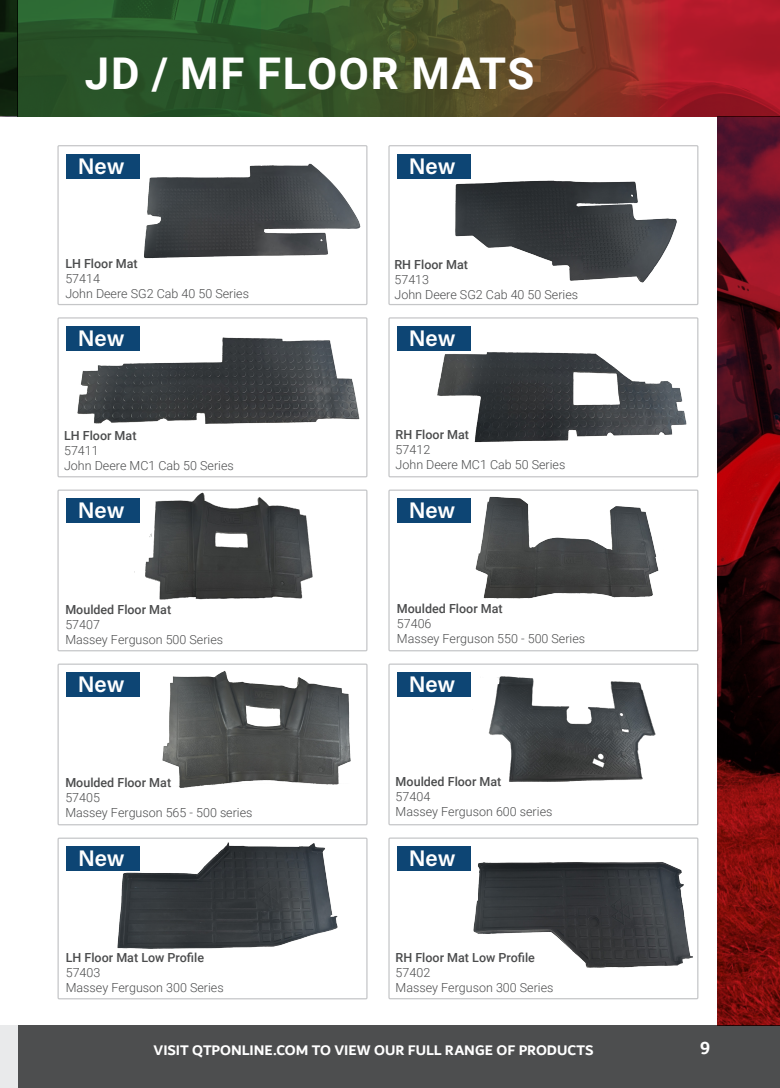
<style>
.page{position:relative;width:780px;height:1088px;background:#fff}
.page>*{position:absolute;margin:0;border:0;box-sizing:border-box;transform-origin:0 0}
.t1{font:700 43.75px "Roboto";letter-spacing:.035em;color:#fff}
.t2{font:22.5px "Acumin Variable Concept";letter-spacing:-.005em;color:#fff}
.t3{font:700 18.75px "Dubai";color:#fff}
.t4{font:700 15px "Dubai";letter-spacing:-.005em;color:#fff}
.t5{font:300 12.5px "Roboto";color:#4b4c4d}
.t6{font:500 12.5px "Roboto";color:#4b4c4d}
</style>
<div class="page">
<div style="left:0;top:1025px;width:18px;height:63px;background:#e9eaeb"></div>
<div style="left:18px;top:1025px;width:762px;height:63px;background:#4b4c4d"></div>
<div style="left:388px;top:317px;width:310px;height:160px;border:1px solid #c5c6c8"></div>
<div style="left:57px;top:317px;width:310px;height:160px;border:1px solid #c5c6c8"></div>
<div style="left:388px;top:837px;width:310px;height:162px;border:1px solid #c5c6c8"></div>
<div style="left:57px;top:837px;width:310px;height:162px;border:1px solid #c5c6c8"></div>
<div style="left:57px;top:663px;width:310px;height:162px;border:1px solid #c5c6c8"></div>
<div style="left:388px;top:663px;width:310px;height:162px;border:1px solid #c5c6c8"></div>
<div style="left:57px;top:489px;width:310px;height:162px;border:1px solid #c5c6c8"></div>
<div style="left:388px;top:489px;width:310px;height:162px;border:1px solid #c5c6c8"></div>
<div style="left:388px;top:145px;width:310px;height:160px;border:1px solid #c5c6c8"></div>
<div style="left:57px;top:145px;width:310px;height:160px;border:1px solid #c5c6c8"></div>
<img style="left:122px;top:150px;width:246px;height:119px">
<img style="left:439px;top:165px;width:238px;height:118px">
<img style="left:77px;top:329px;width:291px;height:105px">
<img style="left:437px;top:339px;width:262px;height:115px">
<img style="left:134px;top:492px;width:179px;height:108px">
<img style="left:470px;top:496px;width:189px;height:103px">
<img style="left:162px;top:671px;width:189px;height:117px">
<img style="left:488px;top:676px;width:168px;height:106px">
<img style="left:91px;top:837px;width:273px;height:112px">
<img style="left:470px;top:850px;width:229px;height:125px">
<img style="left:0;top:0;width:18px;height:116px">
<img style="left:717px;top:116px;width:63px;height:909px">
<svg style="left:18px;top:0;width:762px;height:116px;background:#574728"></svg>
<div style="left:66px;top:326px;width:73px;height:25px;background:#0d4574"></div>
<div style="left:66px;top:154px;width:73px;height:24px;background:#0d4574"></div>
<div style="left:397px;top:154px;width:73px;height:24px;background:#0d4574"></div>
<div style="left:397px;top:326px;width:73px;height:25px;background:#0d4574"></div>
<div style="left:66px;top:498px;width:73px;height:25px;background:#0d4574"></div>
<div style="left:397px;top:498px;width:73px;height:25px;background:#0d4574"></div>
<div style="left:66px;top:672px;width:73px;height:25px;background:#0d4574"></div>
<div style="left:397px;top:672px;width:73px;height:25px;background:#0d4574"></div>
<div style="left:66px;top:846px;width:74px;height:25px;background:#0d4574"></div>
<div style="left:397px;top:846px;width:73px;height:25px;background:#0d4574"></div>
<p class="t1" style="left:85px;top:42px;width:451px">JD / MF FLOOR MATS</p>
<p class="t2" style="left:78px;top:150px;width:48px">New</p>
<p class="t2" style="left:409px;top:150px;width:48px">New</p>
<p class="t6" style="left:65px;top:254px;width:74px">LH Floor Mat</p>
<p class="t5" style="left:65px;top:269px;width:36px">57414</p>
<p class="t5" style="left:65px;top:284px;width:185px">John Deere SG2 Cab 40 50 Series</p>
<p class="t6" style="left:394px;top:256px;width:75px">RH Floor Mat</p>
<p class="t5" style="left:394px;top:271px;width:36px">57413</p>
<p class="t5" style="left:394px;top:286px;width:185px">John Deere SG2 Cab 40 50 Series</p>
<p class="t2" style="left:78px;top:323px;width:48px">New</p>
<p class="t2" style="left:409px;top:323px;width:48px">New</p>
<p class="t6" style="left:64px;top:427px;width:74px">LH Floor Mat</p>
<p class="t5" style="left:64px;top:442px;width:36px">57411</p>
<p class="t5" style="left:64px;top:457px;width:171px">John Deere MC1 Cab 50 Series</p>
<p class="t6" style="left:395px;top:426px;width:75px">RH Floor Mat</p>
<p class="t5" style="left:395px;top:441px;width:36px">57412</p>
<p class="t5" style="left:395px;top:456px;width:171px">John Deere MC1 Cab 50 Series</p>
<p class="t2" style="left:78px;top:495px;width:48px">New</p>
<p class="t2" style="left:408px;top:495px;width:48px">New</p>
<p class="t6" style="left:65px;top:600px;width:107px">Moulded Floor Mat</p>
<p class="t5" style="left:65px;top:615px;width:36px">57407</p>
<p class="t5" style="left:65px;top:630px;width:159px">Massey Ferguson 500 Series</p>
<p class="t6" style="left:397px;top:599px;width:107px">Moulded Floor Mat</p>
<p class="t5" style="left:397px;top:614px;width:36px">57406</p>
<p class="t5" style="left:397px;top:629px;width:190px">Massey Ferguson 550 - 500 Series</p>
<p class="t2" style="left:78px;top:669px;width:48px">New</p>
<p class="t2" style="left:408px;top:669px;width:48px">New</p>
<p class="t6" style="left:65px;top:774px;width:107px">Moulded Floor Mat</p>
<p class="t5" style="left:65px;top:789px;width:36px">57405</p>
<p class="t5" style="left:65px;top:804px;width:189px">Massey Ferguson 565 - 500 series</p>
<p class="t6" style="left:395px;top:772px;width:107px">Moulded Floor Mat</p>
<p class="t5" style="left:395px;top:787px;width:36px">57404</p>
<p class="t5" style="left:395px;top:802px;width:158px">Massey Ferguson 600 series</p>
<p class="t2" style="left:78px;top:843px;width:48px">New</p>
<p class="t2" style="left:409px;top:843px;width:48px">New</p>
<p class="t6" style="left:66px;top:948px;width:140px">LH Floor Mat Low Profile</p>
<p class="t5" style="left:66px;top:963px;width:36px">57403</p>
<p class="t5" style="left:66px;top:978px;width:159px">Massey Ferguson 300 Series</p>
<p class="t6" style="left:395px;top:948px;width:141px">RH Floor Mat Low Profile</p>
<p class="t5" style="left:395px;top:963px;width:36px">57402</p>
<p class="t5" style="left:395px;top:978px;width:159px">Massey Ferguson 300 Series</p>
<p class="t4" style="left:153px;top:1041px;width:441px">VISIT QTPONLINE.COM TO VIEW OUR FULL RANGE OF PRODUCTS</p>
<p class="t3" style="left:700px;top:1037px;width:12px">9</p>
</div>
